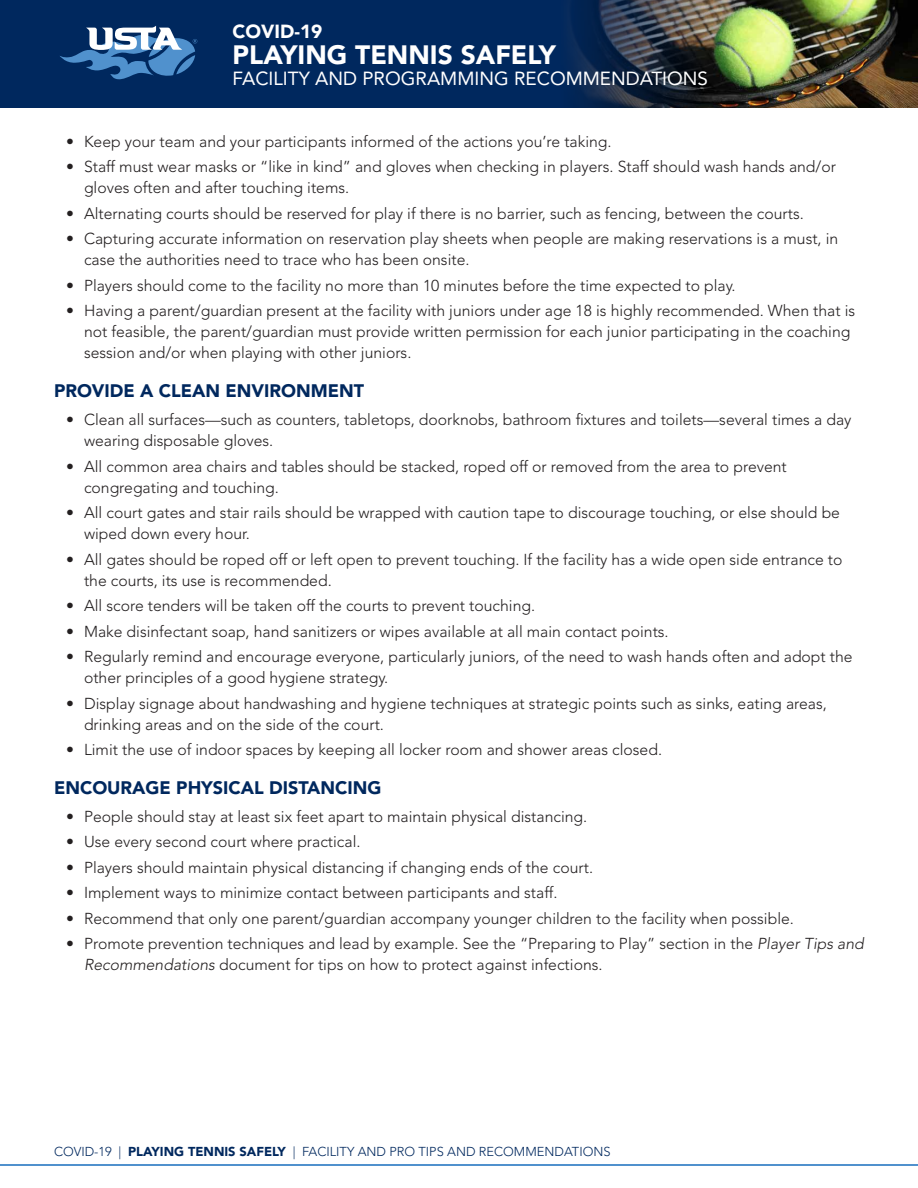
<style>
.page{position:relative;width:918px;height:1188px;background:#fff}
.page>*{position:absolute;margin:0;border:0;box-sizing:border-box;transform-origin:0 0}
.t1{font:900 26.4px "Avenir";color:#fff}
.t2{font:18.9px "Avenir";color:#fff}
.t3{font:900 18.9px "Avenir";color:#fff}
.t4{font:900 18px "Avenir";color:#00285e}
.t5{font:300 15.75px/21px "Avenir";color:#231f20}
.t6{font:300 12.9px "Avenir";color:#00285e}
.s1{font-style:italic}
.s2{font-weight:900}
</style>
<div class="page">
<div style="left:0;top:0;width:918px;height:108px;background:#00285e"></div>
<svg style="left:60px;top:26px;width:137px;height:54px"></svg>
<img style="left:570px;top:1px;width:348px;height:107px">
<hr style="left:0;top:1164px;width:918px;height:2px;background:#5091cd">
<p class="t3" style="left:233px;top:20px;width:91px">COVID-19</p>
<h1 class="t1" style="left:233px;top:39px;width:325px">PLAYING TENNIS SAFELY</h1>
<p class="t2" style="left:233px;top:68px;width:477px">FACILITY AND PROGRAMMING RECOMMENDATIONS</p>
<p class="t5" style="left:66px;top:131px;width:547px">• Keep your team and your participants informed of the actions you’re taking.</p>
<p class="t5" style="left:84px;top:156px;width:754px;text-indent:-18px">• Staff must wear masks or “like in kind” and gloves when checking in players. Staff should wash hands and/or gloves often and after touching items.</p>
<p class="t5" style="left:66px;top:203px;width:739px">• Alternating courts should be reserved for play if there is no barrier, such as fencing, between the courts.</p>
<p class="t5" style="left:84px;top:228px;width:756px;text-indent:-18px">• Capturing accurate information on reservation play sheets when people are making reservations is a must, in case the authorities need to trace who has been onsite.</p>
<p class="t5" style="left:66px;top:275px;width:671px">• Players should come to the facility no more than 10 minutes before the time expected to play.</p>
<p class="t5" style="left:84px;top:300px;width:773px;text-indent:-18px">• Having a parent/guardian present at the facility with juniors under age 18 is highly recommended. When that is not feasible, the parent/guardian must provide written permission for each junior participating in the coaching session and/or when playing with other juniors.</p>
<p class="t4" style="left:54px;top:380px;width:312px">PROVIDE A CLEAN ENVIRONMENT</p>
<p class="t5" style="left:84px;top:409px;width:769px;text-indent:-18px">• Clean all surfaces—such as counters, tabletops, doorknobs, bathroom fixtures and toilets—several times a day wearing disposable gloves.</p>
<p class="t5" style="left:84px;top:456px;width:704px;text-indent:-18px">• All common area chairs and tables should be stacked, roped off or removed from the area to prevent congregating and touching.</p>
<p class="t5" style="left:84px;top:502px;width:758px;text-indent:-18px">• All court gates and stair rails should be wrapped with caution tape to discourage touching, or else should be wiped down every hour.</p>
<p class="t5" style="left:84px;top:549px;width:760px;text-indent:-18px">• All gates should be roped off or left open to prevent touching. If the facility has a wide open side entrance to the courts, its use is recommended.</p>
<p class="t5" style="left:66px;top:595px;width:471px">• All score tenders will be taken off the courts to prevent touching.</p>
<p class="t5" style="left:66px;top:621px;width:604px">• Make disinfectant soap, hand sanitizers or wipes available at all main contact points.</p>
<p class="t5" style="left:84px;top:646px;width:770px;text-indent:-18px">• Regularly remind and encourage everyone, particularly juniors, of the need to wash hands often and adopt the other principles of a good hygiene strategy.</p>
<p class="t5" style="left:84px;top:693px;width:744px;text-indent:-18px">• Display signage about handwashing and hygiene techniques at strategic points such as sinks, eating areas, drinking areas and on the side of the court.</p>
<p class="t5" style="left:66px;top:739px;width:598px">• Limit the use of indoor spaces by keeping all locker room and shower areas closed.</p>
<p class="t4" style="left:54px;top:777px;width:329px">ENCOURAGE PHYSICAL DISTANCING</p>
<p class="t5" style="left:66px;top:806px;width:523px">• People should stay at least six feet apart to maintain physical distancing.</p>
<p class="t5" style="left:66px;top:831px;width:296px">• Use every second court where practical.</p>
<p class="t5" style="left:66px;top:857px;width:529px">• Players should maintain physical distancing if changing ends of the court.</p>
<p class="t5" style="left:66px;top:882px;width:493px">• Implement ways to minimize contact between participants and staff.</p>
<p class="t5" style="left:66px;top:908px;width:729px">• Recommend that only one parent/guardian accompany younger children to the facility when possible.</p>
<p class="t5" style="left:84px;top:933px;width:781px;text-indent:-18px">• Promote prevention techniques and lead by example. See the “Preparing to Play” section in the <span class="s1">Player Tips and<br>Recommendations</span> document for tips on how to protect against infections.</p>
<p class="t6" style="left:54px;top:1144px;width:558px">COVID-19 | <span class="s2">PLAYING TENNIS SAFELY</span> | FACILITY AND PRO TIPS AND RECOMMENDATIONS</p>
</div>
